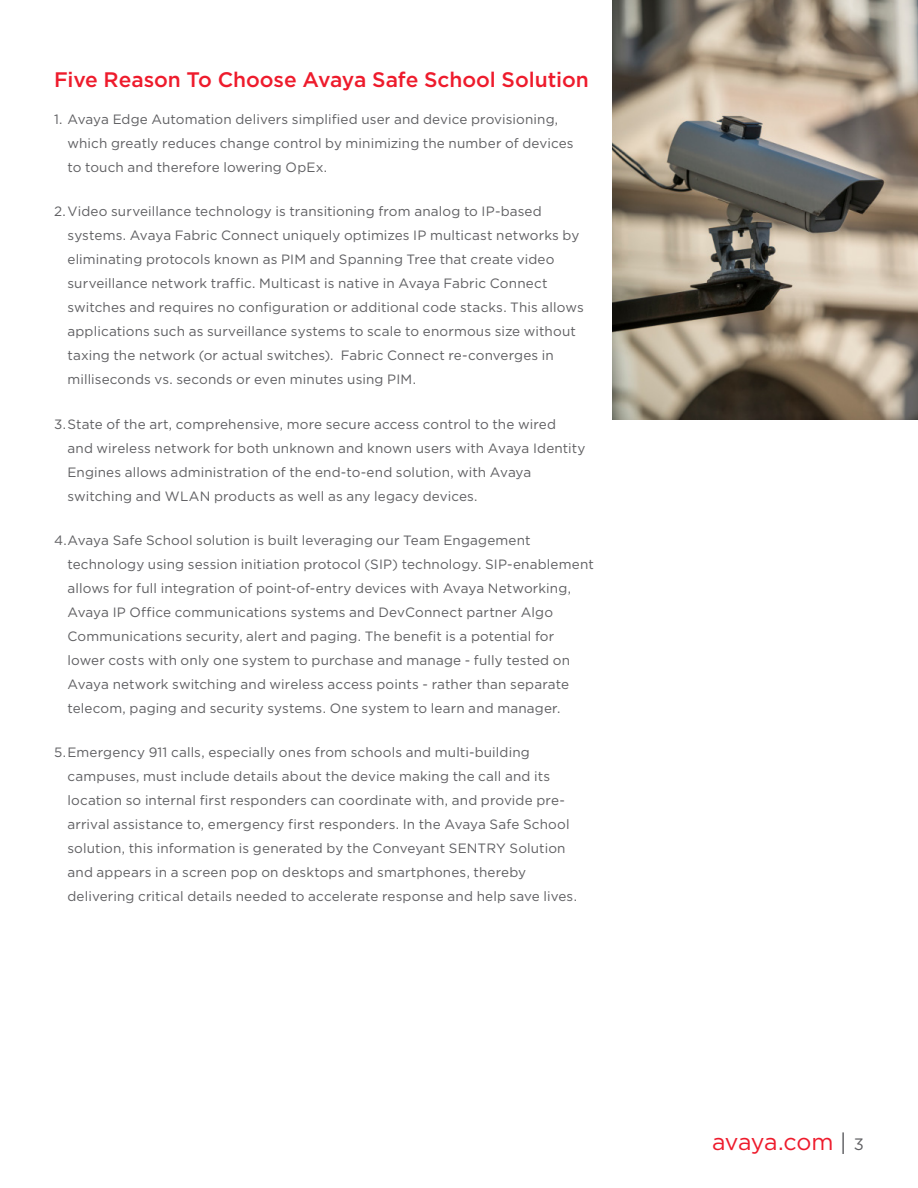
<style>
.page{position:relative;width:918px;height:1188px;background:#fff}
.page>*{position:absolute;margin:0;border:0;box-sizing:border-box;transform-origin:0 0}
.t1{font:23.25px "Gotham";letter-spacing:-.015em;color:#ee1b2c}
.t2{font:500 21px "Gotham";letter-spacing:-.005em;color:#ee1b2c}
.t3{font:13.5px/24px "Gotham";letter-spacing:.01em;color:#5f5f62}
.s1{color:#5f5f62}
.s2{font-size:16.5px;color:#5f5f62}
</style>
<div class="page">
<img style="left:612px;top:0;width:306px;height:419px">
<h2 class="t2" style="left:54px;top:67px;width:536px">Five Reason To Choose Avaya Safe School Solution</h2>
<p class="t3" style="left:68px;top:107px;width:508px;text-indent:-14px">1. Avaya Edge Automation delivers simplified user and device provisioning, which greatly reduces change control by minimizing the number of devices to touch and therefore lowering OpEx.</p>
<p class="t3" style="left:68px;top:199px;width:518px;text-indent:-14px">2.Video surveillance technology is transitioning from analog to IP-based systems. Avaya Fabric Connect uniquely optimizes IP multicast networks by eliminating protocols known as PIM and Spanning Tree that create video surveillance network traffic. Multicast is native in Avaya Fabric Connect switches and requires no configuration or additional code stacks. This allows applications such as surveillance systems to scale to enormous size without taxing the network (or actual switches). Fabric Connect re-converges in milliseconds vs. seconds or even minutes using PIM.</p>
<p class="t3" style="left:68px;top:412px;width:520px;text-indent:-14px">3.State of the art, comprehensive, more secure access control to the wired<br>and wireless network for both unknown and known users with Avaya Identity Engines allows administration of the end-to-end solution, with Avaya switching and WLAN products as well as any legacy devices.</p>
<p class="t3" style="left:68px;top:528px;width:528px;text-indent:-14px">4.Avaya Safe School solution is built leveraging our Team Engagement technology using session initiation protocol (SIP) technology. SIP-enablement allows for full integration of point-of-entry devices with Avaya Networking, Avaya IP Office communications systems and DevConnect partner Algo Communications security, alert and paging. The benefit is a potential for lower costs with only one system to purchase and manage - fully tested on Avaya network switching and wireless access points - rather than separate telecom, paging and security systems. One system to learn and manager.</p>
<p class="t3" style="left:68px;top:740px;width:511px;text-indent:-14px">5.Emergency 911 calls, especially ones from schools and multi-building campuses, must include details about the device making the call and its location so internal first responders can coordinate with, and provide pre&shy;arrival assistance to, emergency first responders. In the Avaya Safe School solution, this information is generated by the Conveyant SENTRY Solution and appears in a screen pop on desktops and smartphones, thereby delivering critical details needed to accelerate response and help save lives.</p>
<h1 class="t1" style="left:712px;top:1129px;width:153px">avaya.com <span class="s1">|</span> <span class="s2">3</span></h1>
</div>
